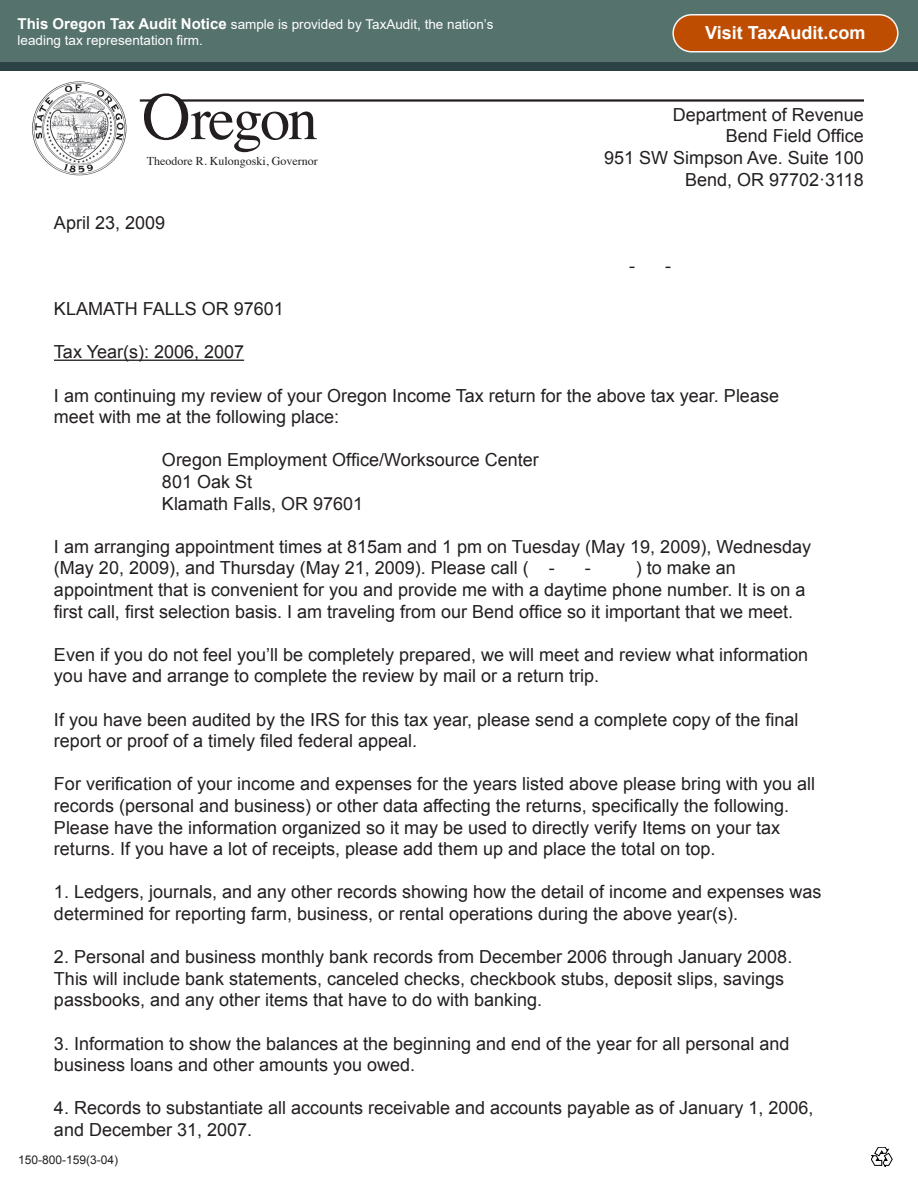
<style>
.page{position:relative;width:918px;height:1188px;background:#fff}
.page>*{position:absolute;margin:0;border:0;box-sizing:border-box;transform-origin:0 0}
.t1{font:60px "Times";letter-spacing:-.04em;color:#231f20}
.t2{font:18px/21.6px "Arial";color:#231f20}
.t3{font:700 18px "Arial";color:#fff}
.t4{font:700 16.05px "Arial";color:#fff}
.t5{font:15px "Arial";color:#fff}
.t6{font:13.5px/16.2px "Arial";color:#fff}
.t7{font:12px "Times";color:#231f20}
.t8{font:12px "Arial";color:#231f20}
.s1{font-weight:700;font-size:15px}
.s2{font-size:67.5px}
</style>
<div class="page">
<div style="left:0;top:0;width:918px;height:69px;background:#55726c"></div>
<div style="left:0;top:63px;width:918px;height:8px;background:#2d4245"></div>
<div style="left:673px;top:15px;width:225px;height:37px;background:#be4d02;border-radius:18px"></div>
<div style="left:672px;top:14px;width:227px;height:39px;border:2px solid #f6f6f6;border-radius:18px"></div>
<hr style="left:54px;top:360px;width:190px;height:1px;background:#231f20">
<hr style="left:140px;top:99px;width:724px;height:3px;background:#231f20">
<svg style="left:871px;top:1147px;width:21px;height:20px"></svg>
<img style="left:32px;top:81px;width:95px;height:94px">
<div style="left:151px;top:96px;width:31px;height:42px;background:#fff;border-radius:50%"></div>
<p class="t6" style="left:18px;top:16px;width:477px"><span class="s1">This Oregon Tax Audit Notice</span> sample is provided by TaxAudit, the nation’s leading tax representation firm.</p>
<p class="t3" style="left:705px;top:20px;width:162px">Visit TaxAudit.com</p>
<p class="t5" style="left:28px;top:16px;width:524px">This Oregon Tax Audit Notice sample is provided by TaxAudit.com, the nation’s</p>
<p class="t4" style="left:654px;top:17px;width:203px">Received an Audit Notice?</p>
<p class="t1" style="left:142px;top:63px;width:177px"><span class="s2">O</span>regon</p>
<p class="t7" style="left:147px;top:150px;width:172px">Theodore R. Kulongoski, Governor</p>
<p class="t2" style="left:54px;top:212px;width:113px">April 23, 2009</p>
<p class="t2" style="left:604px;top:104px;width:261px;text-align:right">Department of Revenue<br>Bend Field Office<br>951 SW Simpson Ave. Suite 100<br>Bend, OR 97702·3118</p>
<p class="t2" style="left:629px;top:255px;width:44px">- -</p>
<p class="t2" style="left:54px;top:298px;width:231px">KLAMATH FALLS OR 97601</p>
<p class="t2" style="left:54px;top:341px;width:192px">Tax Year(s): 2006, 2007</p>
<p class="t2" style="left:54px;top:385px;width:727px">I am continuing my review of your Oregon Income Tax return for the above tax year. Please meet with me at the following place:</p>
<p class="t2" style="left:162px;top:449px;width:378px">Oregon Employment Office/Worksource Center<br>801 Oak St<br>Klamath Falls, OR 97601</p>
<p class="t2" style="left:54px;top:536px;width:759px">I am arranging appointment times at 815am and 1 pm on Tuesday (May 19, 2009), Wednesday (May 20, 2009), and Thursday (May 21, 2009). Please call ( -</p>
<p class="t2" style="left:54px;top:557px;width:753px;text-indent:582px">) to make an appointment that is convenient for you and provide me with a daytime phone number. It is on a first call, first selection basis. I am traveling from our Bend office so it important that we meet.</p>
<p class="t2" style="left:54px;top:644px;width:756px">Even if you do not feel you’ll be completely prepared, we will meet and review what information you have and arrange to complete the review by mail or a return trip.</p>
<p class="t2" style="left:54px;top:709px;width:746px">If you have been audited by the IRS for this tax year, please send a complete copy of the final report or proof of a timely filed federal appeal.</p>
<p class="t2" style="left:54px;top:773px;width:763px">For verification of your income and expenses for the years listed above please bring with you all records (personal and business) or other data affecting the returns, specifically the following.<br>Please have the information organized so it may be used to directly verify Items on your tax returns. If you have a lot of receipts, please add them up and place the total on top.</p>
<p class="t2" style="left:54px;top:881px;width:769px">1. Ledgers, journals, and any other records showing how the detail of income and expenses was determined for reporting farm, business, or rental operations during the above year(s).</p>
<p class="t2" style="left:54px;top:946px;width:740px">2. Personal and business monthly bank records from December 2006 through January 2008.<br>This will include bank statements, canceled checks, checkbook stubs, deposit slips, savings passbooks, and any other items that have to do with banking.</p>
<p class="t2" style="left:54px;top:1033px;width:737px">3. Information to show the balances at the beginning and end of the year for all personal and business loans and other amounts you owed.</p>
<p class="t2" style="left:54px;top:1097px;width:761px">4. Records to substantiate all accounts receivable and accounts payable as of January 1, 2006, and December 31, 2007.</p>
<p class="t8" style="left:18px;top:1152px;width:102px">150-800-159(3-04)</p>
<p class="t2" style="left:585px;top:557px;width:7px">-</p>
</div>
